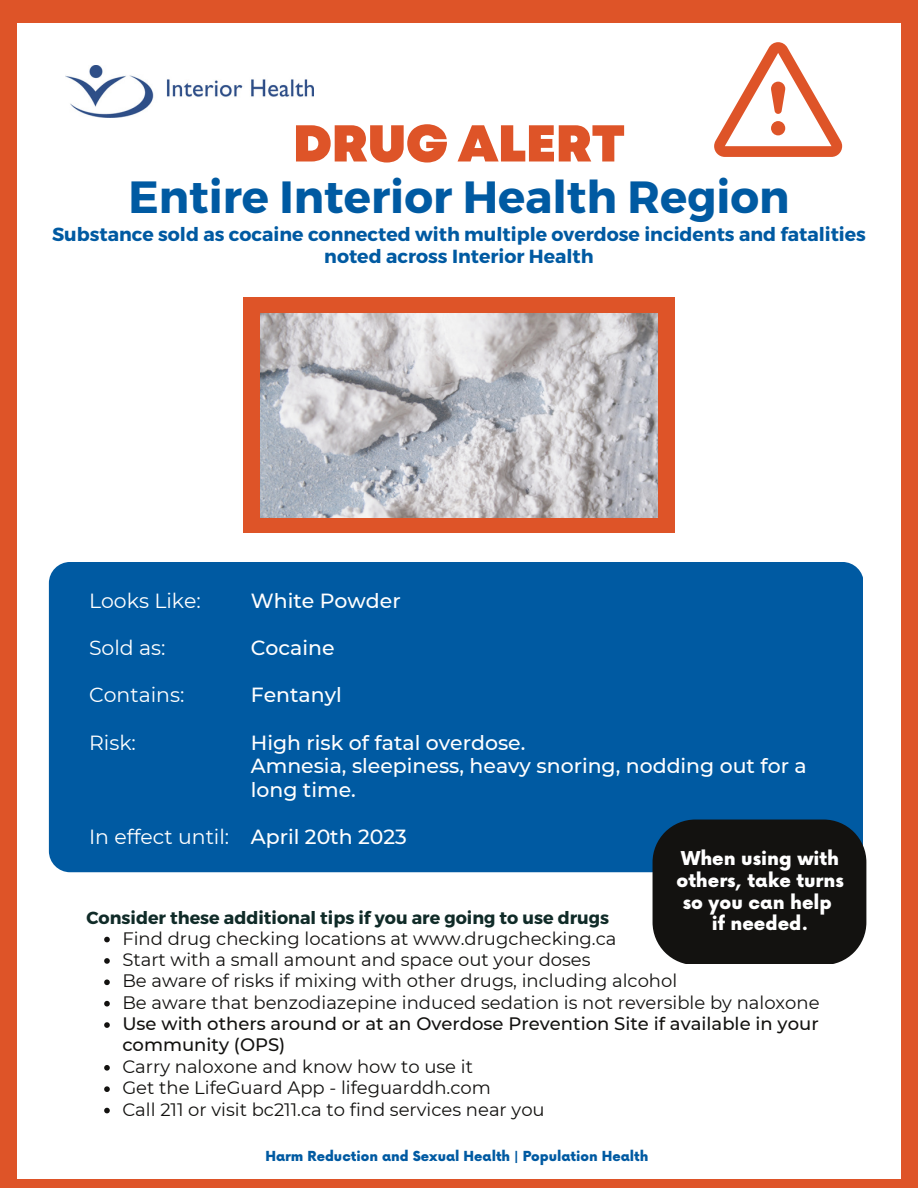
<style>
.page{position:relative;width:918px;height:1188px;background:#de5428}
.page>*{position:absolute;margin:0;border:0;box-sizing:border-box;transform-origin:0 0}
.t1{font:900 51.75px "Mont";color:#de5428}
.t2{font:700 45.15px "Montserrat";color:#005aa2}
.t3{font:500 20.4px/23.7px "Montserrat";color:#fff}
.t4{font:20.4px "Montserrat";color:#fff}
.t5{font:700 18.9px/22.5px "Montserrat";color:#005aa2;text-align:center}
.t6{font:900 18.6px/21.8px "Now";color:#fff;text-align:center}
.t7{font:18px/21.3px "Montserrat";color:#131210}
.t8{font:500 18px/21.3px "Montserrat";color:#131210}
.t9{font:700 17.55px "Montserrat";color:#102b28}
.t10{font:900 13.5px "Now";color:#005aa2}
</style>
<div class="page">
<div style="left:18px;top:23px;width:882px;height:1155px;background:#fff"></div>
<svg style="left:714px;top:42px;width:128px;height:115px"></svg>
<img style="left:66px;top:66px;width:247px;height:52px">
<div style="left:49px;top:562px;width:814px;height:310px;background:#005aa2;border-radius:21px"></div>
<div style="left:653px;top:820px;width:213px;height:144px;background:#131210"></div>
<div style="left:243px;top:297px;width:432px;height:236px;background:#de5428"></div>
<img style="left:261px;top:313px;width:397px;height:205px">
<svg style="left:104px;top:937px;width:6px;height:5px"></svg>
<svg style="left:104px;top:958px;width:6px;height:6px"></svg>
<svg style="left:104px;top:979px;width:6px;height:6px"></svg>
<svg style="left:104px;top:1001px;width:6px;height:5px"></svg>
<svg style="left:104px;top:1022px;width:6px;height:6px"></svg>
<svg style="left:104px;top:1065px;width:6px;height:6px"></svg>
<svg style="left:104px;top:1086px;width:6px;height:6px"></svg>
<svg style="left:104px;top:1108px;width:6px;height:5px"></svg>
<h1 class="t1" style="left:293px;top:124px;width:333px">DRUG ALERT</h1>
<h2 class="t2" style="left:128px;top:168px;width:663px">Entire Interior Health Region</h2>
<p class="t5" style="left:52px;top:222px;width:815px">Substance sold as cocaine connected with multiple overdose incidents and fatalities noted across Interior Health</p>
<p class="t3" style="left:251px;top:589px;width:151px">White Powder</p>
<p class="t3" style="left:251px;top:636px;width:85px">Cocaine</p>
<p class="t3" style="left:251px;top:683px;width:93px">Fentanyl</p>
<p class="t3" style="left:251px;top:730px;width:558px">High risk of fatal overdose.<br>Amnesia, sleepiness, heavy snoring, nodding out for a long time.</p>
<p class="t3" style="left:251px;top:825px;width:158px">April 20th 2023</p>
<p class="t4" style="left:89px;top:588px;width:113px">Looks Like:</p>
<p class="t4" style="left:89px;top:635px;width:78px">Sold as:</p>
<p class="t4" style="left:89px;top:683px;width:97px">Contains:</p>
<p class="t4" style="left:89px;top:730px;width:48px">Risk:</p>
<p class="t4" style="left:89px;top:824px;width:142px">In effect until:</p>
<p class="t6" style="left:677px;top:849px;width:169px">When using with others, take turns so you can help</p>
<p class="t9" style="left:86px;top:907px;width:524px">Consider these additional tips if you are going to use drugs</p>
<p class="t6" style="left:712px;top:914px;width:98px">if needed.</p>
<p class="t7" style="left:122px;top:928px;width:699px">Find drug checking locations at www.drugchecking.ca<br>Start with a small amount and space out your doses<br>Be aware of risks if mixing with other drugs, including alcohol<br>Be aware that benzodiazepine induced sedation is not reversible by naloxone</p>
<p class="t8" style="left:122px;top:1013px;width:698px">Use with others around or at an Overdose Prevention Site if available in your community (OPS)</p>
<p class="t7" style="left:122px;top:1056px;width:424px">Carry naloxone and know how to use it<br>Get the LifeGuard App - lifeguarddh.com<br>Call 211 or visit bc211.ca to find services near you</p>
<p class="t10" style="left:265px;top:1149px;width:384px">Harm Reduction and Sexual Health | Population Health</p>
</div>
